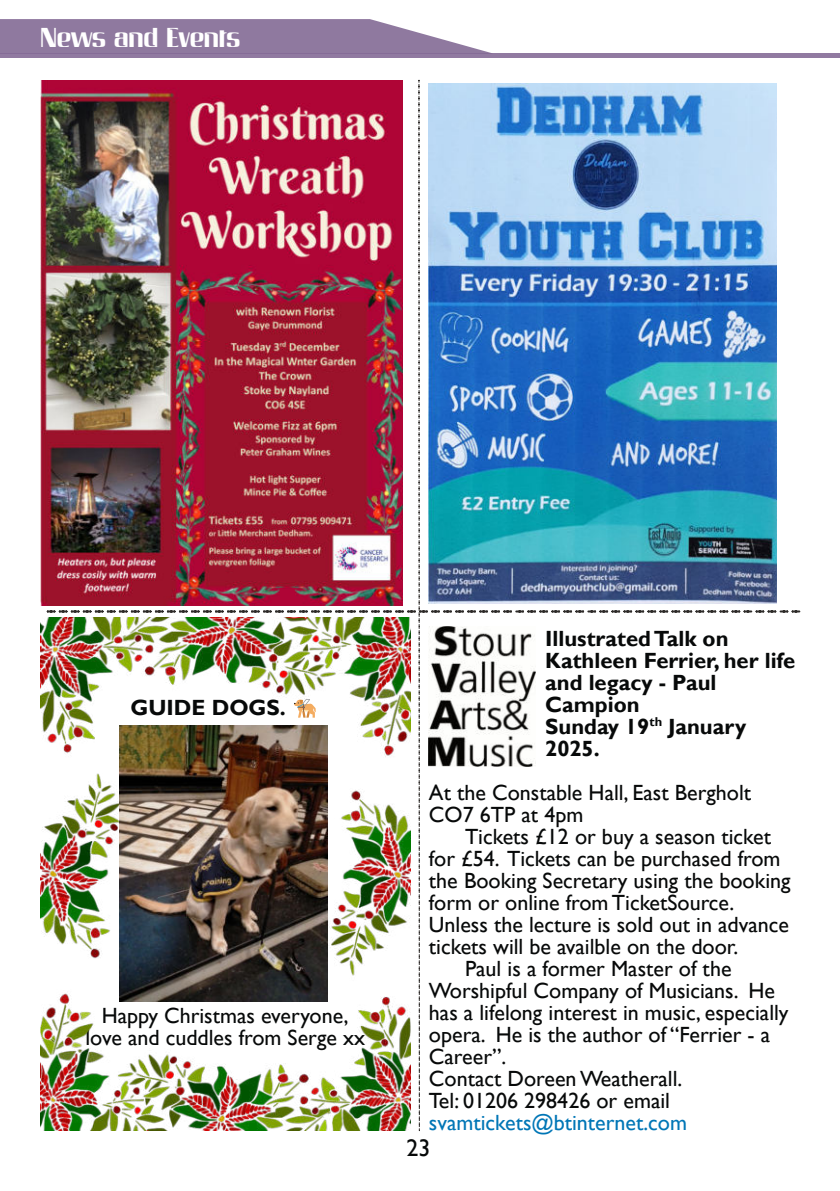
<style>
.page{position:relative;width:840px;height:1191px;background:#fff}
.page>*{position:absolute;margin:0;border:0;box-sizing:border-box;transform-origin:0 0}
.t1{font:26px "Invers SF";letter-spacing:-.01em;color:#fff}
.t2{font:24px "Gill Sans";color:#070909}
.t3{font:22px/22px "Gill Sans";color:#070909;text-align:center}
.t4{font:700 22px/22px "Gill Sans";color:#070909}
.t5{font:22px "Gill Sans";color:#0076b6}
</style>
<div class="page">
<hr style="left:0;top:54px;width:839px;height:4px;background:#917aa1">
<svg style="left:0;top:19px;width:491px;height:34px;background:#9d89ab"></svg>
<img style="left:45px;top:79px;width:753px;height:1052px">
<img style="left:428px;top:626px;width:107px;height:140px">
<img style="left:40px;top:617px;width:370px;height:513px">
<img style="left:119px;top:725px;width:208px;height:277px">
<p class="t1" style="left:40px;top:16px;width:202px">News and Events</p>
<p class="t4" style="left:130px;top:696px;width:157px">GUIDE DOGS.</p>
<p class="t3" style="left:85px;top:1004px;width:281px">Happy Christmas everyone, love and cuddles from Serge xx</p>
<p class="t4" style="left:545px;top:628px;width:251px">Illustrated Talk on<br>Kathleen Ferrier, her life and legacy - Paul<br>Campion<br>Sunday 19<sup>th</sup> January<br>2025.</p>
<p class="t3" style="left:429px;top:781px;width:323px;text-align:left">At the Constable Hall, East Bergholt<br>CO7 6TP at 4pm</p>
<p class="t3" style="left:465px;top:825px;width:307px">Tickets £12 or buy a season ticket</p>
<p class="t3" style="left:429px;top:847px;width:353px">for £54. Tickets can be purchased from</p>
<p class="t3" style="left:429px;top:869px;width:363px">the Booking Secretary using the booking</p>
<p class="t3" style="left:429px;top:891px;width:307px">form or online from TicketSource.</p>
<p class="t3" style="left:429px;top:913px;width:361px">Unless the lecture is sold out in advance</p>
<p class="t3" style="left:429px;top:935px;width:310px">tickets will be availble on the door.</p>
<p class="t3" style="left:465px;top:957px;width:268px">Paul is a former Master of the</p>
<p class="t3" style="left:429px;top:979px;width:347px">Worshipful Company of Musicians. He</p>
<p class="t3" style="left:429px;top:1001px;width:361px">has a lifelong interest in music, especially</p>
<p class="t3" style="left:429px;top:1023px;width:342px">opera. He is the author of “Ferrier - a</p>
<p class="t3" style="left:429px;top:1045px;width:79px">Career”.</p>
<p class="t3" style="left:429px;top:1067px;width:255px">Contact Doreen Weatherall.</p>
<p class="t3" style="left:429px;top:1089px;width:242px">Tel: 01206 298426 or email</p>
<p class="t5" style="left:429px;top:1109px;width:259px">svamtickets@btinternet.com</p>
<p class="t2" style="left:406px;top:1133px;width:25px">23</p>
</div>
